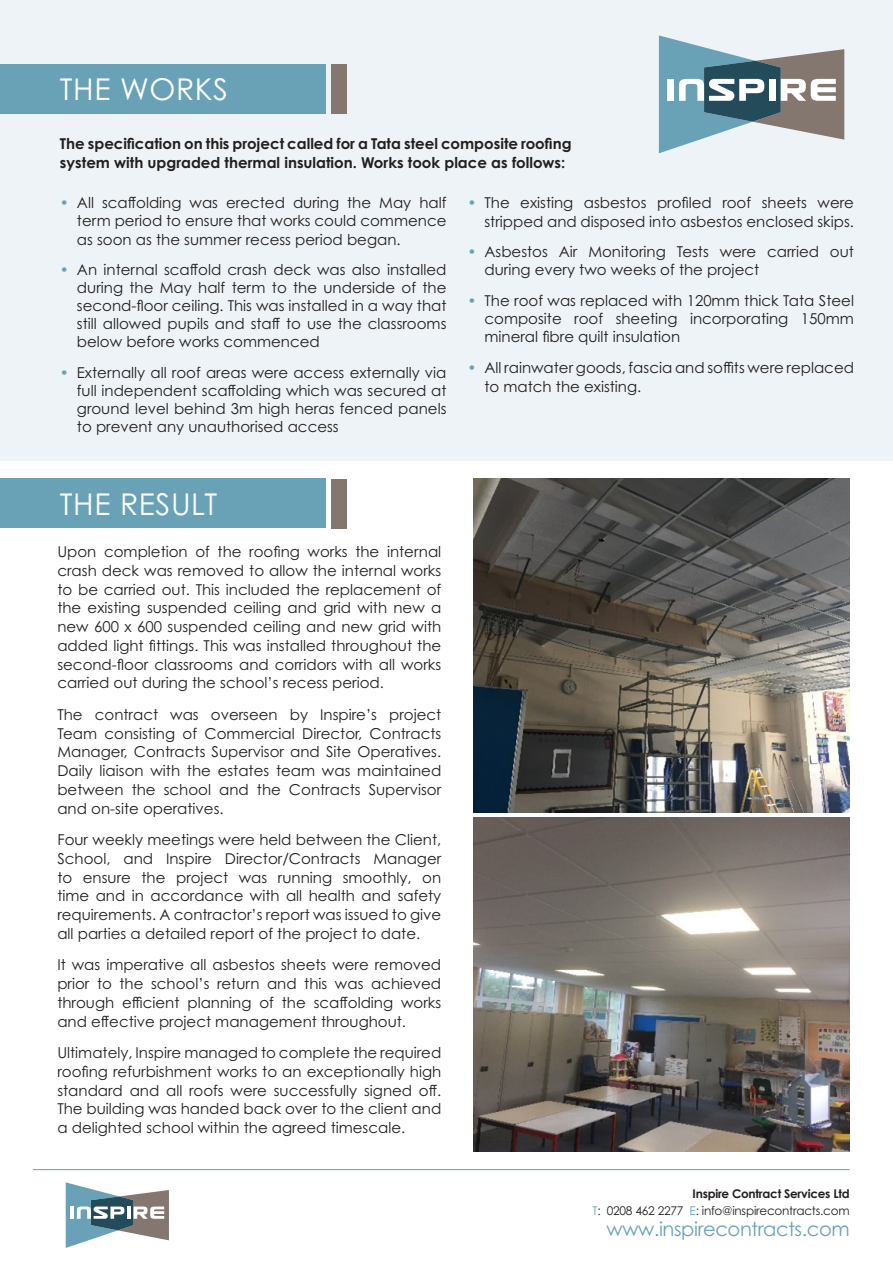
<style>
.page{position:relative;width:893px;height:1263px;background:#fff}
.page>*{position:absolute;margin:0;border:0;box-sizing:border-box;transform-origin:0 0}
.t1{font:30px "Century Gothic Pro";letter-spacing:.02em;color:#fff}
.t2{font:19.5px "Century Gothic Pro";letter-spacing:-.02em;color:#69a2b7}
.t3{font:15px/18.8px "Century Gothic Pro";color:#231f20;text-align:justify}
.t4{font:700 15px/18.8px "Century Gothic Pro";color:#231f20}
.t5{font:12px "Century Gothic Pro";letter-spacing:-.02em;color:#231f20}
.t6{font:700 12px "Century Gothic Pro";letter-spacing:-.02em;color:#231f20}
.s1{color:#69a2b7}
</style>
<div class="page">
<div style="left:0;top:0;width:893px;height:460px;background:#edf3f6"></div>
<hr style="left:33px;top:1169px;width:817px;height:1px;background:#69a2b7">
<svg style="left:659px;top:35px;width:185px;height:118px"></svg>
<svg style="left:66px;top:1182px;width:103px;height:66px"></svg>
<div style="left:0;top:64px;width:326px;height:50px;background:#69a2b7"></div>
<div style="left:331px;top:64px;width:15px;height:50px;background:#84776f"></div>
<div style="left:0;top:478px;width:326px;height:50px;background:#69a2b7"></div>
<div style="left:331px;top:479px;width:15px;height:50px;background:#84776f"></div>
<img style="left:473px;top:478px;width:377px;height:334px">
<img style="left:473px;top:818px;width:377px;height:333px">
<p class="t1" style="left:60px;top:71px;width:170px">THE WORKS</p>
<p class="t4" style="left:60px;top:134px;width:513px">The specification on this project called for a Tata steel composite roofing system with upgraded thermal insulation. Works took place as follows:</p>
<p class="t3" style="left:77px;top:193px;width:371px;line-height:18.3px;text-indent:-17px"><span class="s1">•</span> All scaffolding was erected during the May half term period to ensure that works could commence as soon as the summer recess period began.</p>
<p class="t3" style="left:77px;top:261px;width:371px;line-height:18px;text-indent:-17px"><span class="s1">•</span> An internal scaffold crash deck was also installed during the May half term to the underside of the second-floor ceiling. This was installed in a way that still allowed pupils and staff to use the classrooms below before works commenced</p>
<p class="t3" style="left:77px;top:364px;width:371px;line-height:18px;text-indent:-17px"><span class="s1">•</span> Externally all roof areas were access externally via full independent scaffolding which was secured at ground level behind 3m high heras fenced panels to prevent any unauthorised access</p>
<p class="t1" style="left:60px;top:486px;width:159px">THE RESULT</p>
<p class="t3" style="left:57px;top:542px;width:385px">Upon completion of the roofing works the internal crash deck was removed to allow the internal works to be carried out. This included the replacement of the existing suspended ceiling and grid with new a new 600 x 600 suspended ceiling and new grid with added light fittings. This was installed throughout the second-floor classrooms and corridors with all works carried out during the school’s recess period.</p>
<p class="t3" style="left:57px;top:705px;width:385px">The contract was overseen by Inspire’s project Team consisting of Commercial Director, Contracts Manager, Contracts Supervisor and Site Operatives.<br>Daily liaison with the estates team was maintained between the school and the Contracts Supervisor and on-site operatives.</p>
<p class="t3" style="left:57px;top:830px;width:385px">Four weekly meetings were held between the Client, School, and Inspire Director/Contracts Manager to ensure the project was running smoothly, on time and in accordance with all health and safety requirements. A contractor’s report was issued to give all parties a detailed report of the project to date.</p>
<p class="t3" style="left:57px;top:955px;width:385px">It was imperative all asbestos sheets were removed prior to the school’s return and this was achieved through efficient planning of the scaffolding works and effective project management throughout.</p>
<p class="t3" style="left:57px;top:1043px;width:385px">Ultimately, Inspire managed to complete the required roofing refurbishment works to an exceptionally high standard and all roofs were successfully signed off.<br>The building was handed back over to the client and a delighted school within the agreed timescale.</p>
<p class="t3" style="left:467px;top:193px;width:388px;text-align:right"><span class="s1">•</span> The existing asbestos profiled roof sheets were stripped and disposed into asbestos enclosed skips.</p>
<p class="t3" style="left:484px;top:243px;width:371px;line-height:18px;text-indent:-17px"><span class="s1">•</span> Asbestos Air Monitoring Tests were carried out during every two weeks of the project</p>
<p class="t3" style="left:484px;top:292px;width:371px;line-height:18px;text-indent:-17px"><span class="s1">•</span> The roof was replaced with 120mm thick Tata Steel composite roof sheeting incorporating 150mm mineral fibre quilt insulation</p>
<p class="t3" style="left:484px;top:358px;width:371px;text-indent:-17px"><span class="s1">•</span> All rainwater goods, fascia and soffits were replaced to match the existing.</p>
<p class="t6" style="left:693px;top:1186px;width:159px">Inspire Contract Services Ltd</p>
<p class="t5" style="left:592px;top:1203px;width:259px"><span class="s1">T</span>: 0208 462 2277 <span class="s1">E</span>: info@inspirecontracts.com</p>
<p class="t2" style="left:607px;top:1217px;width:245px">www.inspirecontracts.com</p>
</div>
